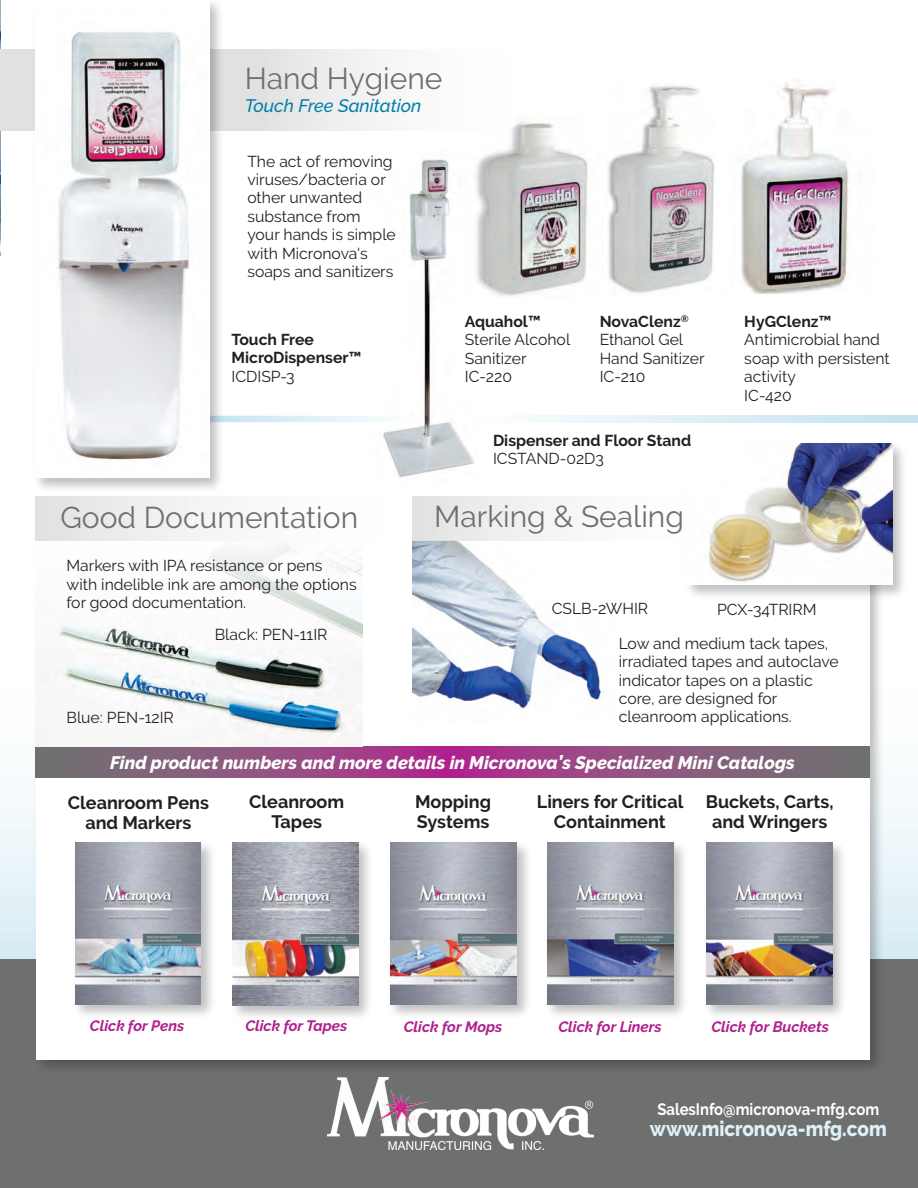
<style>
.page{position:relative;width:918px;height:1188px;background:#fff}
.page>*{position:absolute;margin:0;border:0;box-sizing:border-box;transform-origin:0 0}
.t1{font:30px "Raleway";color:#6e7070}
.t2{font:800 21px "Raleway";color:#dff0f8;scale:.9 1}
.t3{font:700 18px/20.1px "Raleway";color:#231f20;text-align:center}
.t4{font:italic 800 18px "Raleway";color:#fff}
.t5{font:italic 500 18px "Raleway";color:#007ea9}
.t6{font:700 16.5px "Raleway";color:#fff;scale:.9 1}
.t7{font:15.75px/18.5px "Raleway";color:#231f20}
.t8{font:700 15.75px/18.5px "Raleway";color:#231f20}
.t9{font:italic 700 15px "Raleway";color:#b01f8d}
.s1{font-weight:700}
</style>
<div class="page">
<img style="left:0;top:0;width:1px;height:256px">
<div style="left:1px;top:687px;width:917px;height:282px;background:linear-gradient(to bottom,#fff,#d5e9f2)"></div>
<div style="left:0;top:960px;width:918px;height:228px;background:#6e7070"></div>
<img style="left:29px;top:496px;width:859px;height:582px">
<div style="left:36px;top:497px;width:833px;height:562px;background:#fff"></div>
<img style="left:328px;top:1078px;width:265px;height:72px">
<img style="left:383px;top:158px;width:92px;height:320px">
<img style="left:466px;top:121px;width:122px;height:178px">
<img style="left:607px;top:83px;width:108px;height:211px">
<img style="left:741px;top:83px;width:108px;height:211px">
<svg style="left:228px;top:416px;width:185px;height:6px"></svg>
<svg style="left:469px;top:416px;width:449px;height:6px"></svg>
<img style="left:75px;top:842px;width:126px;height:162px">
<img style="left:232px;top:842px;width:137px;height:175px">
<img style="left:233px;top:842px;width:125px;height:164px">
<img style="left:390px;top:842px;width:127px;height:162px">
<img style="left:547px;top:842px;width:137px;height:173px">
<img style="left:548px;top:842px;width:126px;height:162px">
<img style="left:706px;top:842px;width:137px;height:173px">
<img style="left:706px;top:842px;width:126px;height:162px">
<svg style="left:35px;top:747px;width:834px;height:31px;background:#8f5280"></svg>
<svg style="left:1px;top:49px;width:509px;height:81px"></svg>
<img style="left:28px;top:2px;width:200px;height:495px">
<div style="left:35px;top:0;width:175px;height:478px;background:#fff"></div>
<img style="left:56px;top:32px;width:134px;height:428px">
<img style="left:36px;top:648px;width:327px;height:99px">
<img style="left:680px;top:443px;width:223px;height:171px">
<img style="left:687px;top:444px;width:205px;height:141px">
<img style="left:413px;top:540px;width:191px;height:169px">
<div style="left:413px;top:497px;width:289px;height:43px;background:linear-gradient(to right,#e5e4e4,#fff)"></div>
<svg style="left:31px;top:538px;width:332px;height:110px"></svg>
<div style="left:36px;top:497px;width:352px;height:43px;background:linear-gradient(to right,#e5e4e4,#fff)"></div>
<h1 class="t1" style="left:245px;top:61px;width:199px">Hand Hygiene</h1>
<p class="t5" style="left:245px;top:96px;width:178px">Touch Free Sanitation</p>
<p class="t7" style="left:247px;top:152px;width:150px">The act of removing viruses/bacteria or other unwanted substance from your hands is simple with Micronova's soaps and sanitizers</p>
<p class="t8" style="left:231px;top:330px;width:132px">Touch Free<br>MicroDispenser™</p>
<p class="t7" style="left:231px;top:367px;width:65px">ICDISP-3</p>
<h1 class="t1" style="left:60px;top:500px;width:299px">Good Documentation</h1>
<p class="t7" style="left:67px;top:557px;width:292px">Markers with IPA resistance or pens with indelible ink are among the options for good documentation.</p>
<p class="t7" style="left:215px;top:626px;width:114px">Black: PEN-11IR</p>
<p class="t7" style="left:67px;top:708px;width:109px">Blue: PEN-12IR</p>
<p class="t8" style="left:465px;top:312px;width:78px">Aquahol™</p>
<p class="t7" style="left:465px;top:331px;width:107px">Sterile Alcohol<br>Sanitizer<br>IC-220</p>
<p class="t7" style="left:600px;top:312px;width:106px"><span class="s1">NovaClenz</span><sup>®<br></sup>Ethanol Gel<br>Hand Sanitizer<br>IC-210</p>
<p class="t8" style="left:744px;top:312px;width:89px">HyGClenz™</p>
<p class="t7" style="left:744px;top:331px;width:147px">Antimicrobial hand soap with persistent activity<br>IC-420</p>
<p class="t8" style="left:493px;top:431px;width:200px">Dispenser and Floor Stand</p>
<p class="t7" style="left:493px;top:449px;width:112px">ICSTAND-02D3</p>
<h1 class="t1" style="left:434px;top:499px;width:251px">Marking &amp; Sealing</h1>
<p class="t7" style="left:619px;top:592px;width:211px;line-height:34.5px;text-indent:-67px">CSLB-2WHIR<br>Low and medium tack tapes,</p>
<p class="t7" style="left:619px;top:652px;width:221px">irradiated tapes and autoclave indicator tapes on a plastic core, are designed for cleanroom applications.</p>
<p class="t7" style="left:717px;top:600px;width:101px">PCX-34TRIRM</p>
<p class="t4" style="left:110px;top:752px;width:686px">Find product numbers and more details in Micronova’s Specialized Mini Catalogs</p>
<p class="t3" style="left:68px;top:793px;width:143px">Cleanroom Pens and Markers</p>
<p class="t3" style="left:249px;top:792px;width:97px">Cleanroom<br>Tapes</p>
<p class="t3" style="left:415px;top:792px;width:78px;text-align:left">Mopping<br>Systems</p>
<p class="t3" style="left:537px;top:792px;width:148px">Liners for Critical<br>Containment</p>
<p class="t3" style="left:706px;top:791px;width:129px">Buckets, Carts, and Wringers</p>
<p class="t9" style="left:90px;top:1017px;width:96px">Click for Pens</p>
<p class="t9" style="left:245px;top:1017px;width:104px">Click for Tapes</p>
<p class="t9" style="left:404px;top:1018px;width:100px">Click for Mops</p>
<p class="t9" style="left:558px;top:1019px;width:105px">Click for Liners</p>
<p class="t9" style="left:711px;top:1018px;width:119px">Click for Buckets</p>
<p class="t6" style="left:657px;top:1100px;width:248px">SalesInfo@micronova-mfg.com</p>
<h2 class="t2" style="left:650px;top:1116px;width:265px">www.micronova-mfg.com</h2>
</div>
